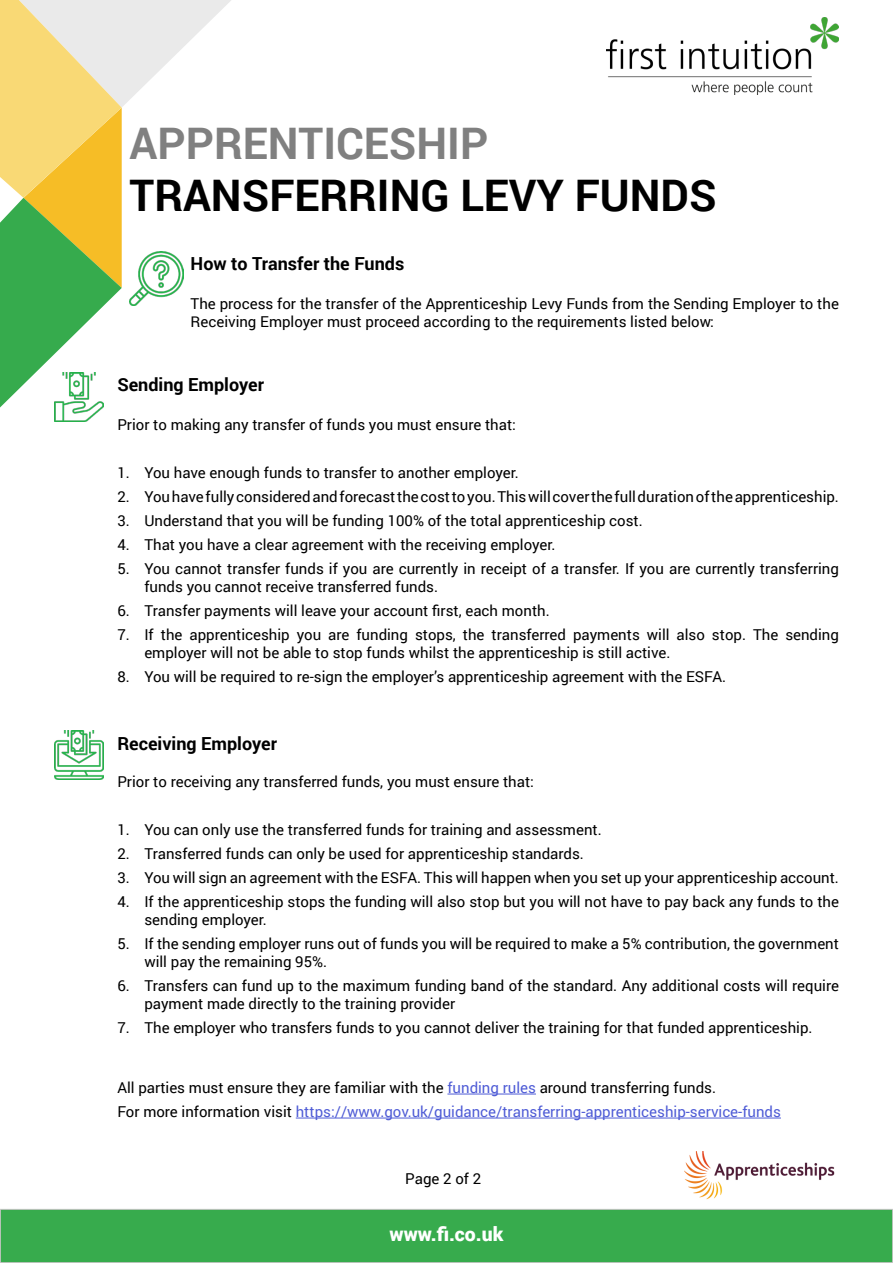
<style>
.page{position:relative;width:893px;height:1263px;background:#fff}
.page>*{position:absolute;margin:0;border:0;box-sizing:border-box;transform-origin:0 0}
.t1{font:700 43.5px "Roboto";color:#000}
.t2{font:700 43.5px "Roboto";color:#808080}
.t3{font:900 19.5px "Roboto";color:#fff}
.t4{font:700 18px "Roboto";color:#000}
.t5{font:15px/18px "Roboto";color:#000}
.s1{color:#4f5cd6}
</style>
<div class="page">
<img style="left:607px;top:18px;width:231px;height:77px">
<svg style="left:0;top:0;width:231px;height:407px"></svg>
<div style="left:0;top:1209px;width:893px;height:53px;background:#37ab4d"></div>
<div style="left:0;top:1209px;width:893px;height:54px;border:1px solid #c8c6c6"></div>
<img style="left:684px;top:1151px;width:151px;height:48px">
<img style="left:54px;top:731px;width:49px;height:49px">
<img style="left:54px;top:372px;width:49px;height:49px">
<img style="left:130px;top:251px;width:53px;height:54px">
<hr style="left:447px;top:1094px;width:89px;height:1px;background:#4f5cd6">
<hr style="left:296px;top:1118px;width:485px;height:1px;background:#4f5cd6">
<h1 class="t2" style="left:130px;top:113px;width:360px">APPRENTICESHIP</h1>
<h1 class="t1" style="left:130px;top:165px;width:589px">TRANSFERRING LEVY FUNDS</h1>
<p class="t4" style="left:191px;top:251px;width:215px">How to Transfer the Funds</p>
<p class="t5" style="left:191px;top:294px;width:650px">The process for the transfer of the Apprenticeship Levy Funds from the Sending Employer to the<br>Receiving Employer must proceed according to the requirements listed below:</p>
<p class="t4" style="left:117px;top:372px;width:148px">Sending Employer</p>
<p class="t5" style="left:117px;top:415px;width:400px">Prior to making any transfer of funds you must ensure that:</p>
<p class="t5" style="left:117px;top:463px;width:403px">1. You have enough funds to transfer to another employer.</p>
<p class="t5" style="left:117px;top:487px;width:723px">2. You have fully considered and forecast the cost to you. This will cover the full duration of the apprenticeship.</p>
<p class="t5" style="left:117px;top:511px;width:527px">3. Understand that you will be funding 100% of the total apprenticeship cost.</p>
<p class="t5" style="left:117px;top:535px;width:440px">4. That you have a clear agreement with the receiving employer.</p>
<p class="t5" style="left:144px;top:559px;width:696px;text-indent:-27px">5. You cannot transfer funds if you are currently in receipt of a transfer. If you are currently transferring funds you cannot receive transferred funds.</p>
<p class="t5" style="left:117px;top:601px;width:434px">6. Transfer payments will leave your account first, each month.</p>
<p class="t5" style="left:144px;top:625px;width:696px;text-indent:-27px">7. If the apprenticeship you are funding stops, the transferred payments will also stop. The sending employer will not be able to stop funds whilst the apprenticeship is still active.</p>
<p class="t5" style="left:117px;top:667px;width:610px">8. You will be required to re-sign the employer’s apprenticeship agreement with the ESFA.</p>
<p class="t4" style="left:117px;top:730px;width:161px">Receiving Employer</p>
<p class="t5" style="left:117px;top:772px;width:418px">Prior to receiving any transferred funds, you must ensure that:</p>
<p class="t5" style="left:117px;top:820px;width:486px">1. You can only use the transferred funds for training and assessment.</p>
<p class="t5" style="left:117px;top:844px;width:468px">2. Transferred funds can only be used for apprenticeship standards.</p>
<p class="t5" style="left:117px;top:868px;width:723px">3. You will sign an agreement with the ESFA. This will happen when you set up your apprenticeship account.</p>
<p class="t5" style="left:144px;top:892px;width:696px;text-indent:-27px">4. If the apprenticeship stops the funding will also stop but you will not have to pay back any funds to the sending employer.</p>
<p class="t5" style="left:144px;top:934px;width:696px;text-indent:-27px">5. If the sending employer runs out of funds you will be required to make a 5% contribution, the government will pay the remaining 95%.</p>
<p class="t5" style="left:144px;top:976px;width:696px;text-indent:-27px">6. Transfers can fund up to the maximum funding band of the standard. Any additional costs will require payment made directly to the training provider</p>
<p class="t5" style="left:117px;top:1018px;width:697px">7. The employer who transfers funds to you cannot deliver the training for that funded apprenticeship.</p>
<p class="t5" style="left:117px;top:1075px;width:665px;line-height:24px">All parties must ensure they are familiar with the <span class="s1">funding rules</span> around transferring funds.<br>For more information visit <span class="s1">https://www.gov.uk/guidance/transferring-apprenticeship-service-funds</span></p>
<p class="t5" style="left:405px;top:1169px;width:78px">Page 2 of 2</p>
<h2 class="t3" style="left:390px;top:1220px;width:115px">www.fi.co.uk</h2>
</div>
